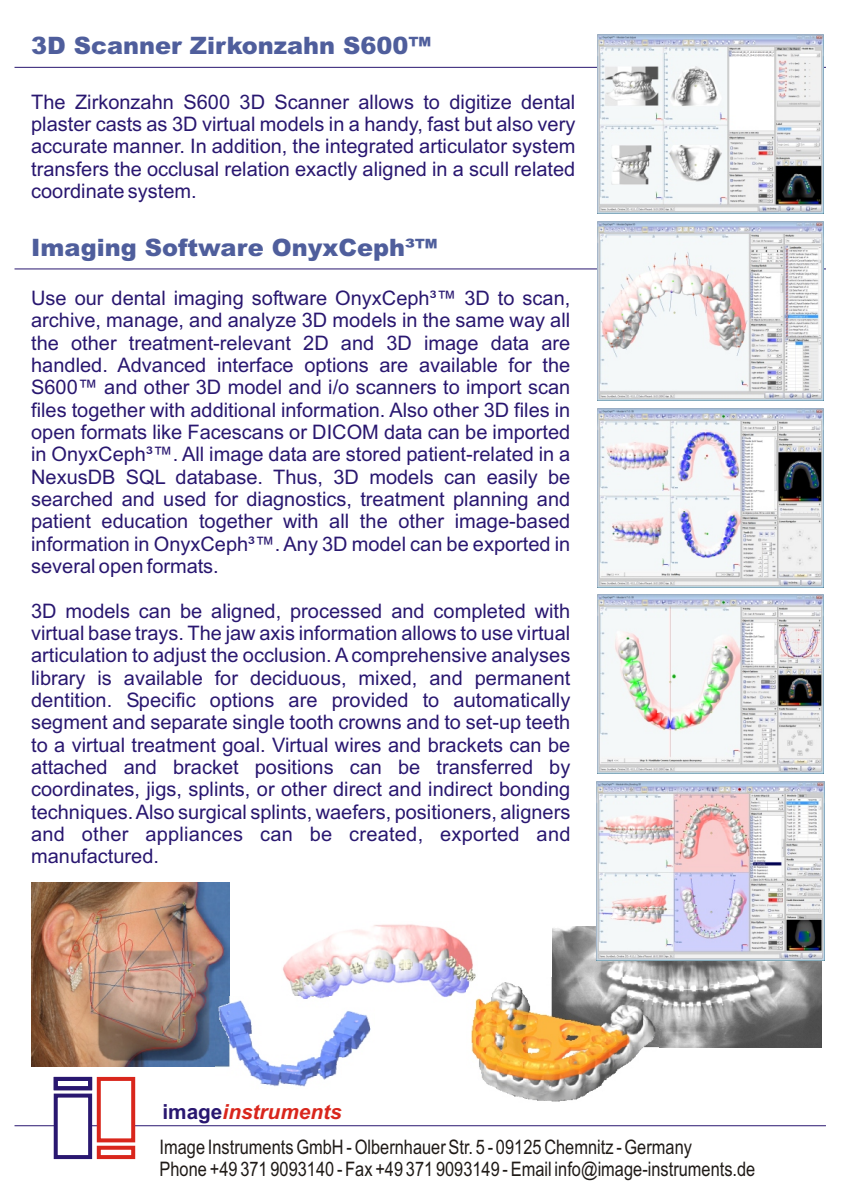
<style>
.page{position:relative;width:852px;height:1202px;background:#fff}
.page>*{position:absolute;margin:0;border:0;box-sizing:border-box;transform-origin:0 0}
.t1{font:900 24px "Arial";color:#4f5e9c}
.t2{font:italic 700 20.8px "Arial";color:#d9261c}
.t3{font:20px/22.4px "Arial";color:#291770;text-align:justify}
.t4{font:20px/22.6px "Arial Narrow";color:#1f1a17}
.s1{font-style:normal;color:#291770}
</style>
<div class="page">
<img style="left:31px;top:882px;width:198px;height:185px">
<hr style="left:15px;top:1125px;width:811px;height:1px;background:#291770">
<hr style="left:15px;top:67px;width:811px;height:1px;background:#291770">
<hr style="left:15px;top:269px;width:811px;height:1px;background:#291770">
<div style="left:54px;top:1094px;width:38px;height:65px;background:#fff;border:4px solid #291770"></div>
<div style="left:97px;top:1077px;width:38px;height:65px;background:#fff;border:4px solid #d9261c"></div>
<div style="left:97px;top:1146px;width:38px;height:13px;border:4px solid #d9261c"></div>
<img style="left:283px;top:924px;width:193px;height:73px">
<img style="left:552px;top:927px;width:269px;height:120px">
<div style="left:54px;top:1077px;width:38px;height:13px;border:4px solid #291770"></div>
<img style="left:215px;top:997px;width:156px;height:90px">
<img style="left:466px;top:977px;width:193px;height:125px">
<img style="left:597px;top:35px;width:227px;height:179px">
<img style="left:597px;top:221px;width:227px;height:180px">
<img style="left:597px;top:595px;width:227px;height:179px">
<img style="left:597px;top:781px;width:227px;height:179px">
<img style="left:597px;top:408px;width:227px;height:179px">
<p class="t1" style="left:31px;top:37px;width:402px">3D Scanner Zirkonzahn S600™</p>
<p class="t3" style="left:31px;top:92px;width:546px">The Zirkonzahn S600 3D Scanner allows to digitize dental plaster casts as 3D virtual models in a handy, fast but also very accurate manner. In addition, the integrated articulator system transfers the occlusal relation exactly aligned in a scull related coordinate system.</p>
<p class="t1" style="left:31px;top:239px;width:408px">Imaging Software OnyxCeph³™</p>
<p class="t3" style="left:31px;top:288px;width:541px">Use our dental imaging software OnyxCeph³™ 3D to scan, archive, manage, and analyze 3D models in the same way all the other treatment-relevant 2D and 3D image data are handled. Advanced interface options are available for the S600™ and other 3D model and i/o scanners to import scan files together with additional information. Also other 3D files in open formats like Facescans or DICOM data can be imported in OnyxCeph³™. All image data are stored patient-related in a NexusDB SQL database. Thus, 3D models can easily be searched and used for diagnostics, treatment planning and patient education together with all the other image-based information in OnyxCeph³™. Any 3D model can be exported in several open formats.</p>
<p class="t3" style="left:31px;top:601px;width:541px">3D models can be aligned, processed and completed with virtual base trays. The jaw axis information allows to use virtual articulation to adjust the occlusion. A comprehensive analyses library is available for deciduous, mixed, and permanent dentition. Specific options are provided to automatically segment and separate single tooth crowns and to set-up teeth to a virtual treatment goal. Virtual wires and brackets can be attached and bracket positions can be transferred by coordinates, jigs, splints, or other direct and indirect bonding techniques. Also surgical splints, waefers, positioners, aligners and other appliances can be created, exported and manufactured.</p>
<p class="t2" style="left:162px;top:1104px;width:181px"><span class="s1">image</span>instruments</p>
<p class="t4" style="left:160px;top:1137px;width:597px">Image Instruments GmbH - Olbernhauer Str. 5 - 09125 Chemnitz - Germany<br>Phone +49 371 9093140 - Fax +49 371 9093149 - Email info@image-instruments.de</p>
</div>
